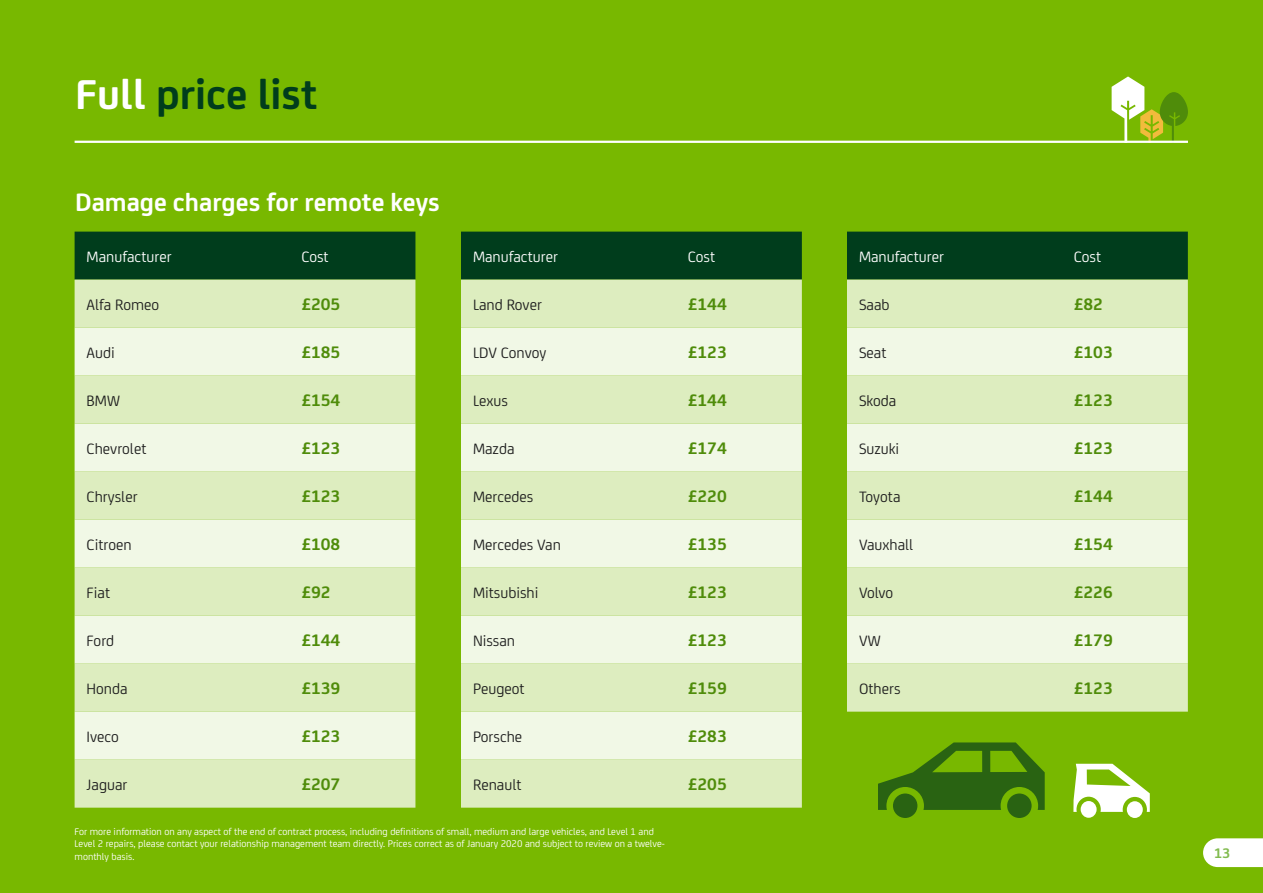
<style>
.page{position:relative;width:1263px;height:893px;background:#78b800}
.page>*{position:absolute;margin:0;border:0;box-sizing:border-box;transform-origin:0 0}
.t1{font:700 45px "Lex Joey";color:#003d1c}
.t2{font:700 27px "Lex Joey";color:#fff}
.t3{font:700 18px "Lex Joey";color:#4f8c0a}
.t4{font:16.2px "Lex Joey";color:#1e1e1e}
.t5{font:16.2px "Lex Joey";color:#fff}
.t6{font:700 15px "Lex Joey";color:#82bb4f}
.t7{font:10.5px/12.6px "Lex Joey";color:#fff}
.s1{color:#fff}
</style>
<div class="page">
<svg style="left:1203px;top:838px;width:60px;height:29px;background:#f6faee"></svg>
<svg style="left:1111px;top:76px;width:77px;height:65px"></svg>
<hr style="left:75px;top:141px;width:1113px;height:2px;background:#fff">
<div style="left:75px;top:232px;width:340px;height:48px;background:#003d1c"></div>
<div style="left:75px;top:280px;width:340px;height:528px;background:#ddedbf"></div>
<svg style="left:75px;top:328px;width:340px;height:432px;background:#e7f2d3"></svg>
<div style="left:461px;top:232px;width:341px;height:48px;background:#003d1c"></div>
<div style="left:461px;top:280px;width:341px;height:528px;background:#ddedbf"></div>
<svg style="left:461px;top:328px;width:341px;height:432px;background:#e7f2d3"></svg>
<div style="left:847px;top:232px;width:341px;height:48px;background:#003d1c"></div>
<div style="left:847px;top:280px;width:341px;height:432px;background:#ddedbf"></div>
<svg style="left:847px;top:328px;width:341px;height:336px;background:#e7f2d4"></svg>
<div style="left:1127px;top:801px;width:16px;height:17px;background:#fff;border-radius:50%"></div>
<div style="left:1081px;top:801px;width:15px;height:17px;background:#fff;border-radius:50%"></div>
<svg style="left:1073px;top:764px;width:77px;height:48px"></svg>
<div style="left:1007px;top:793px;width:24px;height:25px;background:#296312;border-radius:50%"></div>
<div style="left:893px;top:793px;width:24px;height:25px;background:#296312;border-radius:50%"></div>
<svg style="left:878px;top:742px;width:167px;height:68px"></svg>
<h1 class="t1" style="left:75px;top:60px;width:244px"><span class="s1">Full</span> price list</h1>
<h2 class="t2" style="left:75px;top:182px;width:366px">Damage charges for remote keys</h2>
<h3 class="t5" style="left:87px;top:245px;width:86px">Manufacturer</h3>
<h3 class="t5" style="left:301px;top:245px;width:29px">Cost</h3>
<h3 class="t4" style="left:87px;top:293px;width:74px">Alfa Romeo</h3>
<h3 class="t3" style="left:301px;top:291px;width:40px">£205</h3>
<h3 class="t4" style="left:87px;top:341px;width:30px">Audi</h3>
<h3 class="t3" style="left:301px;top:339px;width:40px">£185</h3>
<h3 class="t4" style="left:87px;top:389px;width:35px">BMW</h3>
<h3 class="t3" style="left:301px;top:387px;width:40px">£154</h3>
<h3 class="t4" style="left:87px;top:437px;width:61px">Chevrolet</h3>
<h3 class="t3" style="left:301px;top:435px;width:40px">£123</h3>
<h3 class="t4" style="left:87px;top:485px;width:53px">Chrysler</h3>
<h3 class="t3" style="left:301px;top:483px;width:40px">£123</h3>
<h3 class="t4" style="left:87px;top:533px;width:47px">Citroen</h3>
<h3 class="t3" style="left:301px;top:531px;width:40px">£108</h3>
<h3 class="t4" style="left:87px;top:581px;width:25px">Fiat</h3>
<h3 class="t3" style="left:301px;top:579px;width:31px">£92</h3>
<h3 class="t4" style="left:87px;top:629px;width:29px">Ford</h3>
<h3 class="t3" style="left:301px;top:627px;width:40px">£144</h3>
<h3 class="t4" style="left:87px;top:677px;width:43px">Honda</h3>
<h3 class="t3" style="left:301px;top:675px;width:40px">£139</h3>
<h3 class="t4" style="left:87px;top:725px;width:34px">Iveco</h3>
<h3 class="t3" style="left:301px;top:723px;width:40px">£123</h3>
<h3 class="t4" style="left:87px;top:773px;width:42px">Jaguar</h3>
<h3 class="t3" style="left:301px;top:771px;width:40px">£207</h3>
<h3 class="t5" style="left:473px;top:245px;width:86px">Manufacturer</h3>
<h3 class="t5" style="left:688px;top:245px;width:29px">Cost</h3>
<h3 class="t4" style="left:473px;top:293px;width:70px">Land Rover</h3>
<h3 class="t3" style="left:688px;top:291px;width:40px">£144</h3>
<h3 class="t4" style="left:473px;top:341px;width:75px">LDV Convoy</h3>
<h3 class="t3" style="left:688px;top:339px;width:40px">£123</h3>
<h3 class="t4" style="left:473px;top:389px;width:36px">Lexus</h3>
<h3 class="t3" style="left:688px;top:387px;width:40px">£144</h3>
<h3 class="t4" style="left:473px;top:437px;width:43px">Mazda</h3>
<h3 class="t3" style="left:688px;top:435px;width:40px">£174</h3>
<h3 class="t4" style="left:473px;top:485px;width:62px">Mercedes</h3>
<h3 class="t3" style="left:688px;top:483px;width:40px">£220</h3>
<h3 class="t4" style="left:473px;top:533px;width:89px">Mercedes Van</h3>
<h3 class="t3" style="left:688px;top:531px;width:40px">£135</h3>
<h3 class="t4" style="left:473px;top:581px;width:67px">Mitsubishi</h3>
<h3 class="t3" style="left:688px;top:579px;width:40px">£123</h3>
<h3 class="t4" style="left:473px;top:629px;width:44px">Nissan</h3>
<h3 class="t3" style="left:688px;top:627px;width:40px">£123</h3>
<h3 class="t4" style="left:473px;top:677px;width:53px">Peugeot</h3>
<h3 class="t3" style="left:688px;top:675px;width:40px">£159</h3>
<h3 class="t4" style="left:473px;top:725px;width:51px">Porsche</h3>
<h3 class="t3" style="left:688px;top:723px;width:40px">£283</h3>
<h3 class="t4" style="left:473px;top:773px;width:50px">Renault</h3>
<h3 class="t3" style="left:688px;top:771px;width:40px">£205</h3>
<p class="t7" style="left:75px;top:824px;width:592px">For more information on any aspect of the end of contract process, including definitions of small, medium and large vehicles, and Level 1 and<br>Level 2 repairs, please contact your relationship management team directly. Prices correct as of January 2020 and subject to review on a twelve&shy;monthly basis.</p>
<h3 class="t5" style="left:859px;top:245px;width:86px">Manufacturer</h3>
<h3 class="t5" style="left:1074px;top:245px;width:29px">Cost</h3>
<h3 class="t4" style="left:859px;top:293px;width:32px">Saab</h3>
<h3 class="t3" style="left:1074px;top:291px;width:31px">£82</h3>
<h3 class="t4" style="left:859px;top:341px;width:29px">Seat</h3>
<h3 class="t3" style="left:1074px;top:339px;width:40px">£103</h3>
<h3 class="t4" style="left:859px;top:389px;width:39px">Skoda</h3>
<h3 class="t3" style="left:1074px;top:387px;width:40px">£123</h3>
<h3 class="t4" style="left:859px;top:437px;width:42px">Suzuki</h3>
<h3 class="t3" style="left:1074px;top:435px;width:40px">£123</h3>
<h3 class="t4" style="left:859px;top:485px;width:43px">Toyota</h3>
<h3 class="t3" style="left:1074px;top:483px;width:40px">£144</h3>
<h3 class="t4" style="left:859px;top:533px;width:56px">Vauxhall</h3>
<h3 class="t3" style="left:1074px;top:531px;width:40px">£154</h3>
<h3 class="t4" style="left:859px;top:581px;width:36px">Volvo</h3>
<h3 class="t3" style="left:1074px;top:579px;width:40px">£226</h3>
<h3 class="t4" style="left:859px;top:629px;width:23px">VW</h3>
<h3 class="t3" style="left:1074px;top:627px;width:40px">£179</h3>
<h3 class="t4" style="left:859px;top:677px;width:43px">Others</h3>
<h3 class="t3" style="left:1074px;top:675px;width:40px">£123</h3>
<h3 class="t6" style="left:1214px;top:841px;width:18px">13</h3>
</div>
